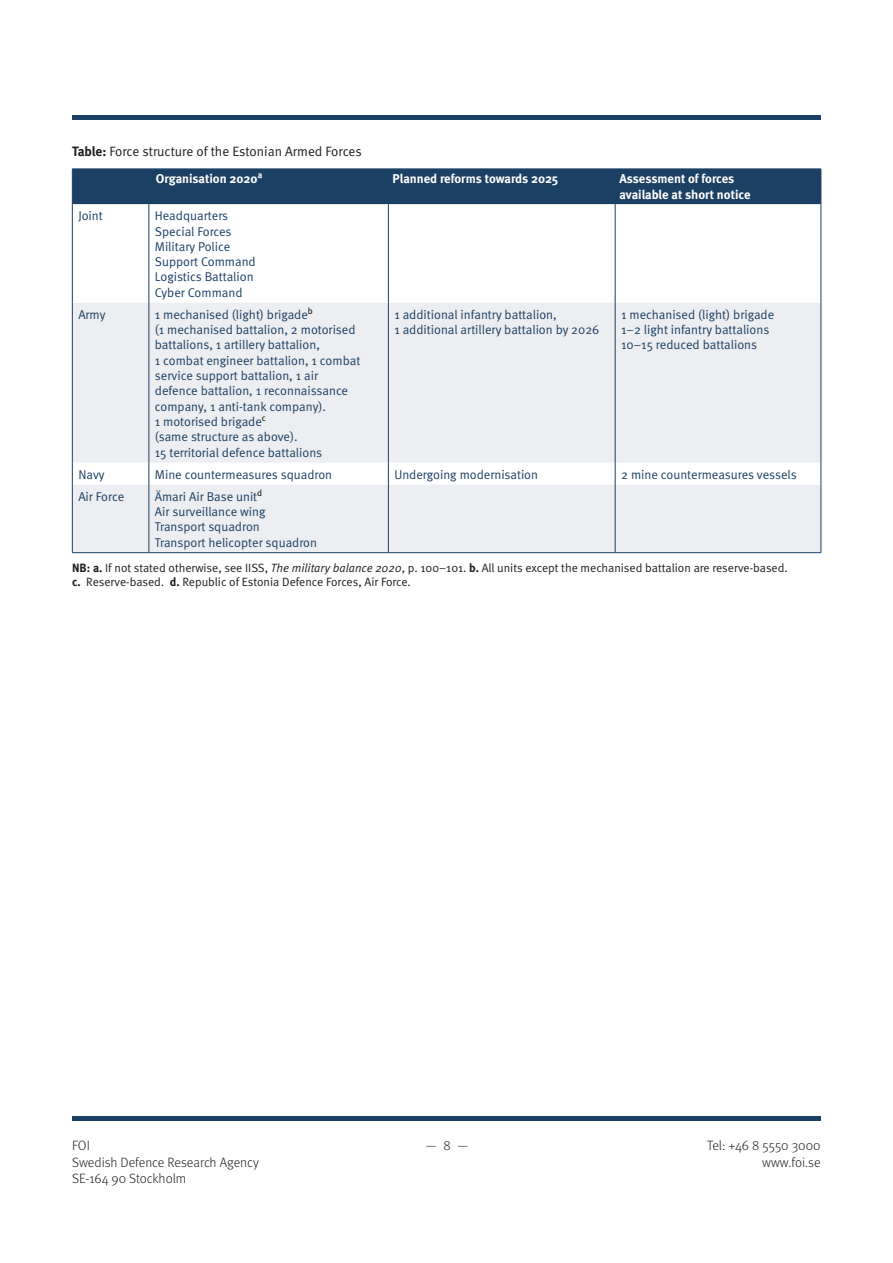
<style>
.page{position:relative;width:893px;height:1263px;background:#fff}
.page>*{position:absolute;margin:0;border:0;box-sizing:border-box;transform-origin:0 0}
.t1{font:300 13.5px "Meta";color:#231f20}
.t2{font:13.5px "Meta Normal";color:#231f20}
.Tabelltext_vänster_g{font:12.75px/15.3px "Meta Normal";color:#1b4064}
.Tabellhuvud_vänster{font:700 12.75px/15.3px "Meta";color:#fff}
.Källa_eller_kommenta{font:12px/14.4px "Meta Normal";color:#231f20}
.s1{font-family:"Meta";font-weight:700}
.s2{font-style:italic}
</style>
<div class="page">
<div style="left:72px;top:1116px;width:749px;height:5px;background:#1b4064"></div>
<hr style="left:72px;top:115px;width:749px;height:4px;background:#1b4064">
<div style="left:73px;top:170px;width:748px;height:34px;background:#1b4064"></div>
<svg style="left:73px;top:303px;width:748px;height:249px;background:#eeeff1"></svg>
<hr style="left:149px;top:169px;width:1px;height:35px;background:#1b4064">
<hr style="left:388px;top:169px;width:1px;height:35px;background:#1b4064">
<hr style="left:615px;top:169px;width:1px;height:35px;background:#1b4064">
<hr style="left:72px;top:204px;width:1px;height:99px;background:#1b4064">
<hr style="left:149px;top:204px;width:1px;height:99px;background:#1b4064">
<hr style="left:388px;top:204px;width:1px;height:99px;background:#1b4064">
<hr style="left:615px;top:204px;width:1px;height:99px;background:#1b4064">
<hr style="left:821px;top:204px;width:1px;height:99px;background:#1b4064">
<hr style="left:72px;top:303px;width:1px;height:160px;background:#1b4064">
<hr style="left:149px;top:303px;width:1px;height:160px;background:#1b4064">
<hr style="left:388px;top:303px;width:1px;height:160px;background:#1b4064">
<hr style="left:615px;top:303px;width:1px;height:160px;background:#1b4064">
<hr style="left:821px;top:303px;width:1px;height:160px;background:#1b4064">
<svg style="left:72px;top:463px;width:1px;height:22px"></svg>
<svg style="left:149px;top:463px;width:1px;height:22px"></svg>
<svg style="left:388px;top:463px;width:1px;height:22px"></svg>
<svg style="left:615px;top:463px;width:1px;height:22px"></svg>
<svg style="left:821px;top:463px;width:1px;height:22px"></svg>
<hr style="left:72px;top:485px;width:1px;height:67px;background:#1b4064">
<hr style="left:149px;top:485px;width:1px;height:67px;background:#1b4064">
<hr style="left:388px;top:485px;width:1px;height:67px;background:#1b4064">
<hr style="left:615px;top:485px;width:1px;height:67px;background:#1b4064">
<hr style="left:821px;top:485px;width:1px;height:67px;background:#1b4064">
<hr style="left:72px;top:552px;width:77px;height:1px;background:#1b4064">
<hr style="left:149px;top:552px;width:239px;height:1px;background:#1b4064">
<hr style="left:388px;top:552px;width:227px;height:1px;background:#1b4064">
<hr style="left:615px;top:552px;width:206px;height:1px;background:#1b4064">
<hr style="left:72px;top:169px;width:77px;height:1px;background:#1b4064">
<hr style="left:72px;top:169px;width:1px;height:35px;background:#1b4064">
<hr style="left:149px;top:169px;width:239px;height:1px;background:#1b4064">
<hr style="left:388px;top:169px;width:227px;height:1px;background:#1b4064">
<hr style="left:615px;top:169px;width:206px;height:1px;background:#1b4064">
<hr style="left:821px;top:169px;width:1px;height:35px;background:#1b4064">
<p class="t2" style="left:72px;top:143px;width:291px"><span class="s1">Table:</span> Force structure of the Estonian Armed Forces</p>
<p class="Tabellhuvud_vänster" style="left:156px;top:171px;width:108px">Organisation 2020<sup>a</sup></p>
<p class="Tabellhuvud_vänster" style="left:393px;top:171px;width:167px">Planned reforms towards 2025</p>
<p class="Tabellhuvud_vänster" style="left:619px;top:171px;width:133px">Assessment of forces available at short notice</p>
<p class="Tabelltext_vänster_g" style="left:78px;top:208px;width:26px">Joint</p>
<p class="Tabelltext_vänster_g" style="left:155px;top:208px;width:75px">Headquarters</p>
<p class="Tabelltext_vänster_g" style="left:155px;top:223px;width:78px">Special Forces</p>
<p class="Tabelltext_vänster_g" style="left:155px;top:239px;width:77px">Military Police</p>
<p class="Tabelltext_vänster_g" style="left:155px;top:254px;width:102px">Support Command</p>
<p class="Tabelltext_vänster_g" style="left:155px;top:269px;width:100px">Logistics Battalion</p>
<p class="Tabelltext_vänster_g" style="left:155px;top:284px;width:89px">Cyber Command</p>
<p class="Tabelltext_vänster_g" style="left:78px;top:307px;width:29px">Army</p>
<p class="Tabelltext_vänster_g" style="left:155px;top:307px;width:160px">1 mechanised (light) brigade<sup>b</sup></p>
<p class="Tabelltext_vänster_g" style="left:155px;top:322px;width:202px">(1 mechanised battalion, 2 motorised battalions, 1 artillery battalion,</p>
<p class="Tabelltext_vänster_g" style="left:155px;top:352px;width:207px">1 combat engineer battalion, 1 combat service support battalion, 1 air defence battalion, 1 reconnaissance company, 1 anti-tank company).</p>
<p class="Tabelltext_vänster_g" style="left:155px;top:414px;width:113px">1 motorised brigade<sup>c</sup></p>
<p class="Tabelltext_vänster_g" style="left:155px;top:429px;width:144px">(same structure as above).</p>
<p class="Tabelltext_vänster_g" style="left:155px;top:444px;width:169px">15 territorial defence battalions</p>
<p class="Tabelltext_vänster_g" style="left:621px;top:307px;width:155px">1 mechanised (light) brigade</p>
<p class="Tabelltext_vänster_g" style="left:621px;top:322px;width:150px">1–2 light infantry battalions</p>
<p class="Tabelltext_vänster_g" style="left:621px;top:337px;width:137px">10–15 reduced battalions</p>
<p class="Tabelltext_vänster_g" style="left:394px;top:307px;width:164px">1 additional infantry battalion,</p>
<p class="Tabelltext_vänster_g" style="left:394px;top:322px;width:207px">1 additional artillery battalion by 2026</p>
<p class="Tabelltext_vänster_g" style="left:78px;top:466px;width:28px">Navy</p>
<p class="Tabelltext_vänster_g" style="left:155px;top:466px;width:179px">Mine countermeasures squadron</p>
<p class="Tabelltext_vänster_g" style="left:394px;top:466px;width:145px">Undergoing modernisation</p>
<p class="Tabelltext_vänster_g" style="left:621px;top:466px;width:177px">2 mine countermeasures vessels</p>
<p class="Tabelltext_vänster_g" style="left:78px;top:488px;width:47px">Air Force</p>
<p class="Tabelltext_vänster_g" style="left:155px;top:488px;width:109px">Ämari Air Base unit<sup>d</sup></p>
<p class="Tabelltext_vänster_g" style="left:155px;top:504px;width:112px">Air surveillance wing</p>
<p class="Tabelltext_vänster_g" style="left:155px;top:519px;width:107px">Transport squadron</p>
<p class="Tabelltext_vänster_g" style="left:155px;top:534px;width:164px">Transport helicopter squadron</p>
<p class="Källa_eller_kommenta" style="left:72px;top:560px;width:717px"><span class="s1">NB: a.</span> If not stated otherwise, see IISS, <span class="s2">The military balance 2020</span>, p. 100–101. <span class="s1">b.</span> All units except the mechanised battalion are reserve-based. <span class="s1">c.</span> Reserve-based. <span class="s1">d.</span> Republic of Estonia Defence Forces, Air Force.</p>
<p class="t1" style="left:72px;top:1138px;width:19px">FOI</p>
<p class="t1" style="left:426px;top:1138px;width:44px">—8—</p>
<p class="t1" style="left:707px;top:1138px;width:115px">Tel: +46 8 5550 3000</p>
<p class="t1" style="left:72px;top:1154px;width:188px">Swedish Defence Research Agency</p>
<p class="t1" style="left:762px;top:1154px;width:60px">www.foi.se</p>
<p class="t1" style="left:72px;top:1171px;width:116px">SE-164 90 Stockholm</p>
</div>
